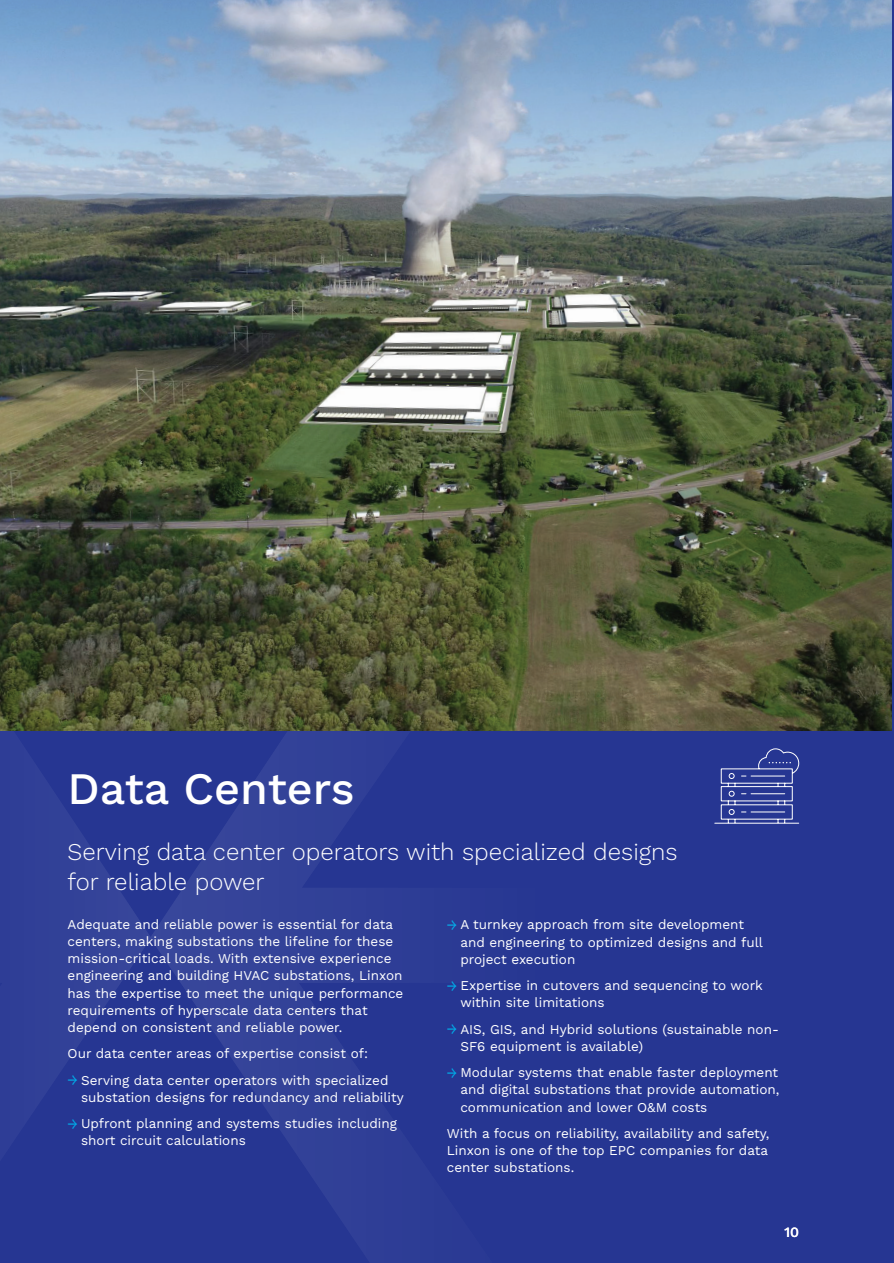
<style>
.page{position:relative;width:894px;height:1263px;background:#fff}
.page>*{position:absolute;margin:0;border:0;box-sizing:border-box;transform-origin:0 0}
._01-Title{font:500 45px "Work Sans";color:#fff}
._02-Intro{font:300 24px/30px "Work Sans";color:#fff}
._05-Subtitle_2{font:500 14.25px "Work Sans";color:#fff}
._08-Text_8_11_75{font:13.5px/17.2px "Work Sans";color:#fff}
.s1{font-size:14.85px;color:#00abe7}
</style>
<div class="page">
<div style="left:0;top:724px;width:893px;height:539px;background:#263692"></div>
<svg style="left:714px;top:748px;width:85px;height:76px"></svg>
<svg style="left:151px;top:731px;width:200px;height:502px"></svg>
<svg style="left:35px;top:765px;width:116px;height:343px;fill:#314097"></svg>
<img style="left:0;top:0;width:892px;height:731px">
<hr style="left:892px;top:0;width:1px;height:1058px;background:#263692">
<p class="_01-Title" style="left:68px;top:754px;width:288px">Data Centers</p>
<p class="_02-Intro" style="left:68px;top:836px;width:611px">Serving data center operators with specialized designs for reliable power</p>
<p class="_08-Text_8_11_75" style="left:68px;top:914px;width:337px">Adequate and reliable power is essential for data centers, making substations the lifeline for these mission-critical loads. With extensive experience engineering and building HVAC substations, Linxon has the expertise to meet the unique performance requirements of hyperscale data centers that depend on consistent and reliable power.</p>
<p class="_08-Text_8_11_75" style="left:68px;top:1044px;width:302px">Our data center areas of expertise consist of:</p>
<p class="_08-Text_8_11_75" style="left:81px;top:1070px;width:324px;text-indent:-14px"><span class="s1">→</span> Serving data center operators with specialized substation designs for redundancy and reliability</p>
<p class="_08-Text_8_11_75" style="left:81px;top:1114px;width:317px;text-indent:-14px"><span class="s1">→</span> Upfront planning and systems studies including short circuit calculations</p>
<p class="_08-Text_8_11_75" style="left:460px;top:915px;width:304px;text-indent:-14px"><span class="s1">→</span> A turnkey approach from site development and engineering to optimized designs and full project execution</p>
<p class="_08-Text_8_11_75" style="left:460px;top:976px;width:304px;text-indent:-14px"><span class="s1">→</span> Expertise in cutovers and sequencing to work within site limitations</p>
<p class="_08-Text_8_11_75" style="left:460px;top:1020px;width:320px;text-indent:-14px"><span class="s1">→</span> AIS, GIS, and Hybrid solutions (sustainable non-<br>SF6 equipment is available)</p>
<p class="_08-Text_8_11_75" style="left:460px;top:1063px;width:320px;text-align:justify;text-indent:-14px"><span class="s1">→</span> Modular systems that enable faster deployment and digital substations that provide automation, communication and lower O&amp;M costs</p>
<p class="_08-Text_8_11_75" style="left:446px;top:1124px;width:324px;text-align:justify">With a focus on reliability, availability and safety, Linxon is one of the top EPC companies for data center substations.</p>
<p class="_05-Subtitle_2" style="left:784px;top:1220px;width:16px">10</p>
</div>
